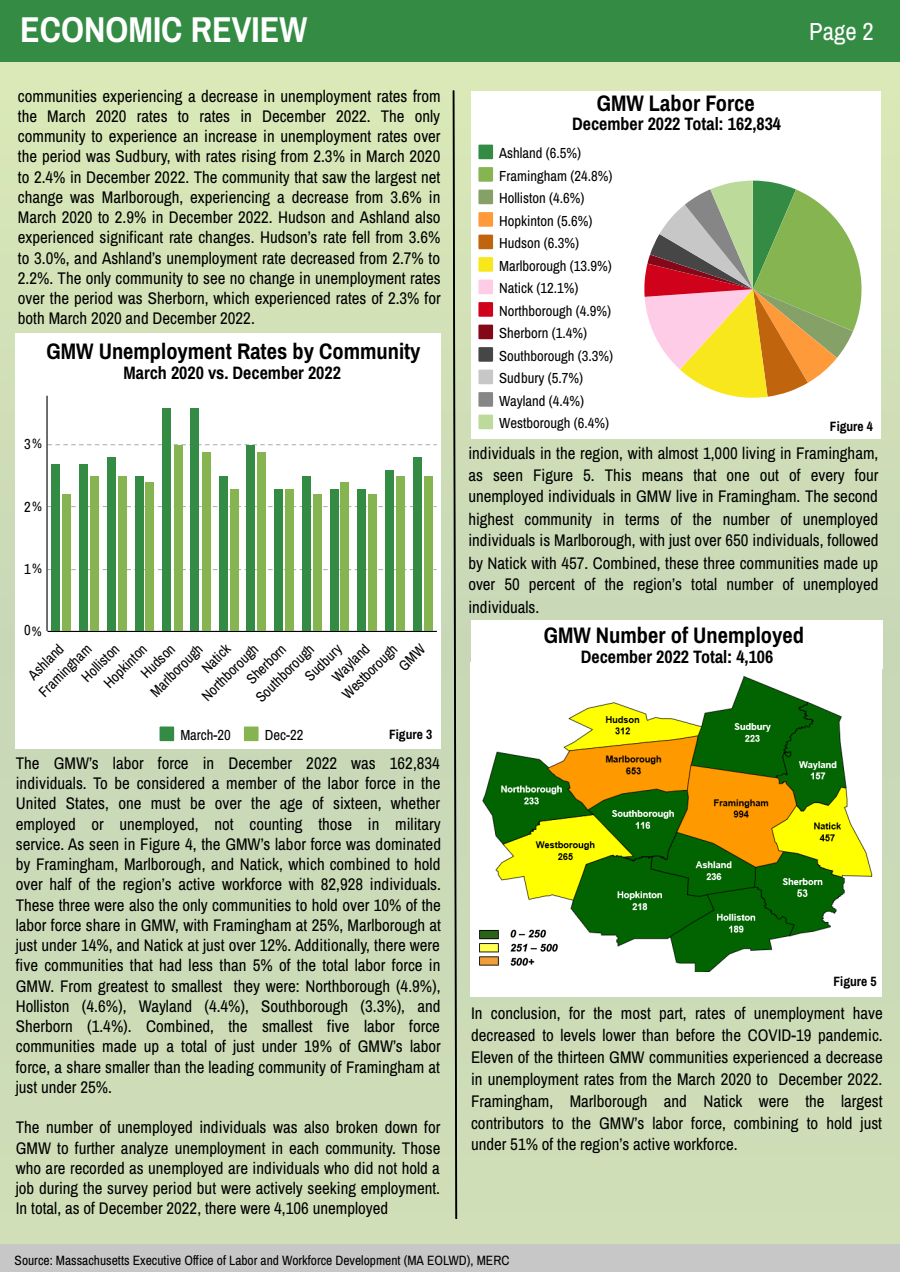
<style>
.page{position:relative;width:900px;height:1272px;background:#fff}
.page>*{position:absolute;margin:0;border:0;box-sizing:border-box;transform-origin:0 0}
.t1{font:700 36px "Archivo Narrow";color:#fff}
.t2{font:24.75px "Archivo Narrow";color:#fff}
.t3{font:700 22.5px "Archivo Narrow";color:#000}
.t4{font:700 18px "Archivo Narrow";color:#000}
.t5{font:16.9px/20.2px "Archivo Narrow";color:#000;text-align:justify}
.t6{font:14.65px "Archivo Narrow";color:#000}
.t7{font:14.6px "Archivo Narrow";color:#000}
.t8{font:13.5px "Archivo Narrow";color:#000}
.t9{font:700 13.5px "Archivo Narrow";color:#000}
.s1{font-size:13.5px}
</style>
<div class="page">
<img style="left:0;top:61px;width:900px;height:1184px">
<div style="left:470px;top:663px;width:412px;height:334px;background:#fff"></div>
<div style="left:0;top:0;width:900px;height:61px;background:#348c44"></div>
<div style="left:0;top:1245px;width:900px;height:27px;background:#c7c7c7"></div>
<div style="left:471px;top:91px;width:410px;height:348px;background:#fff"></div>
<div style="left:471px;top:621px;width:412px;height:48px;background:#fff"></div>
<svg style="left:644px;top:181px;width:218px;height:217px"></svg>
<svg style="left:478px;top:145px;width:15px;height:14px"></svg>
<svg style="left:478px;top:167px;width:15px;height:15px"></svg>
<svg style="left:478px;top:190px;width:15px;height:14px"></svg>
<svg style="left:478px;top:212px;width:15px;height:15px"></svg>
<svg style="left:478px;top:235px;width:15px;height:14px"></svg>
<svg style="left:478px;top:257px;width:15px;height:15px"></svg>
<svg style="left:478px;top:280px;width:15px;height:14px"></svg>
<svg style="left:478px;top:302px;width:15px;height:15px"></svg>
<svg style="left:478px;top:325px;width:15px;height:14px"></svg>
<svg style="left:478px;top:347px;width:15px;height:15px"></svg>
<svg style="left:478px;top:370px;width:15px;height:14px"></svg>
<svg style="left:478px;top:392px;width:15px;height:15px"></svg>
<svg style="left:478px;top:415px;width:15px;height:14px"></svg>
<div style="left:16px;top:334px;width:425px;height:415px;background:#fff"></div>
<svg style="left:48px;top:569px;width:389px;height:1px"></svg>
<svg style="left:48px;top:506px;width:389px;height:1px"></svg>
<svg style="left:48px;top:444px;width:389px;height:1px"></svg>
<hr style="left:48px;top:631px;width:389px;height:1px;background:#000">
<hr style="left:46px;top:396px;width:2px;height:235px;background:#000">
<div style="left:51px;top:464px;width:9px;height:167px;background:#348c44"></div>
<div style="left:79px;top:464px;width:9px;height:167px;background:#348c44"></div>
<div style="left:107px;top:458px;width:9px;height:173px;background:#348c44"></div>
<div style="left:135px;top:477px;width:9px;height:154px;background:#348c44"></div>
<div style="left:162px;top:408px;width:9px;height:223px;background:#348c44"></div>
<div style="left:190px;top:408px;width:9px;height:223px;background:#348c44"></div>
<div style="left:219px;top:477px;width:9px;height:154px;background:#348c44"></div>
<div style="left:246px;top:445px;width:9px;height:186px;background:#348c44"></div>
<div style="left:274px;top:489px;width:9px;height:142px;background:#348c44"></div>
<div style="left:302px;top:477px;width:9px;height:154px;background:#348c44"></div>
<div style="left:330px;top:489px;width:9px;height:142px;background:#348c44"></div>
<div style="left:357px;top:489px;width:9px;height:142px;background:#348c44"></div>
<div style="left:385px;top:470px;width:9px;height:161px;background:#348c44"></div>
<div style="left:413px;top:458px;width:9px;height:173px;background:#348c44"></div>
<div style="left:62px;top:495px;width:9px;height:136px;background:#85b451"></div>
<div style="left:90px;top:477px;width:9px;height:154px;background:#85b451"></div>
<div style="left:118px;top:477px;width:9px;height:154px;background:#85b451"></div>
<div style="left:145px;top:482px;width:9px;height:149px;background:#85b451"></div>
<div style="left:174px;top:445px;width:9px;height:186px;background:#85b451"></div>
<div style="left:202px;top:452px;width:9px;height:179px;background:#85b451"></div>
<div style="left:230px;top:489px;width:9px;height:142px;background:#85b451"></div>
<div style="left:257px;top:452px;width:9px;height:179px;background:#85b451"></div>
<div style="left:285px;top:489px;width:9px;height:142px;background:#85b451"></div>
<div style="left:313px;top:495px;width:9px;height:136px;background:#85b451"></div>
<div style="left:340px;top:482px;width:9px;height:149px;background:#85b451"></div>
<div style="left:368px;top:495px;width:9px;height:136px;background:#85b451"></div>
<div style="left:396px;top:477px;width:9px;height:154px;background:#85b451"></div>
<div style="left:424px;top:477px;width:9px;height:154px;background:#85b451"></div>
<svg style="left:160px;top:727px;width:14px;height:14px"></svg>
<svg style="left:244px;top:727px;width:15px;height:14px"></svg>
<svg style="left:452px;top:89px;width:6px;height:1132px;background:#8c967c"></svg>
<img style="left:482px;top:676px;width:391px;height:295px">
<img style="left:479px;top:926px;width:81px;height:44px">
<p class="t1" style="left:20px;top:5px;width:289px">ECONOMIC REVIEW</p>
<p class="t2" style="left:809px;top:15px;width:66px">Page 2</p>
<p class="t5" style="left:18px;top:85px;width:424px">communities experiencing a decrease in unemployment rates from the March 2020 rates to rates in December 2022. The only community to experience an increase in unemployment rates over the period was Sudbury, with rates rising from 2.3% in March 2020 to 2.4% in December 2022. The community that saw the largest net change was Marlborough, experiencing a decrease from 3.6% in March 2020 to 2.9% in December 2022. Hudson and Ashland also experienced significant rate changes. Hudson’s rate fell from 3.6% to 3.0%, and Ashland’s unemployment rate decreased from 2.7% to 2.2%. The only community to see no change in unemployment rates over the period was Sherborn, which experienced rates of 2.3% for both March 2020 and December 2022.</p>
<p class="t3" style="left:46px;top:335px;width:376px">GMW Unemployment Rates by Community</p>
<p class="t7" style="left:24px;top:434px;width:19px">3<span class="s1">%</span></p>
<p class="t7" style="left:24px;top:497px;width:20px">2<span class="s1">%</span></p>
<p class="t7" style="left:24px;top:558px;width:19px">1<span class="s1">%</span></p>
<p class="t7" style="left:24px;top:620px;width:19px">0<span class="s1">%</span></p>
<p class="t4" style="left:124px;top:360px;width:219px">March 2020 vs. December 2022</p>
<p class="t7" style="left:197px;top:663px;width:35px;rotate:-45deg">Natick</p>
<p class="t7" style="left:327px;top:672px;width:48px;rotate:-45deg">Wayland</p>
<p class="t7" style="left:146px;top:687px;width:69px;rotate:-45deg">Marlborough</p>
<p class="t7" style="left:197px;top:691px;width:75px;rotate:-45deg">Northborough</p>
<p class="t7" style="left:24px;top:670px;width:45px;rotate:-45deg">Ashland</p>
<p class="t7" style="left:251px;top:693px;width:77px;rotate:-45deg">Southborough</p>
<p class="t7" style="left:338px;top:690px;width:73px;rotate:-45deg">Westborough</p>
<p class="t7" style="left:300px;top:671px;width:47px;rotate:-45deg">Sudbury</p>
<p class="t7" style="left:77px;top:672px;width:48px;rotate:-45deg">Hol iston</p>
<p class="t7" style="left:99px;top:678px;width:56px;rotate:-45deg">Hopkinton</p>
<p class="t7" style="left:242px;top:674px;width:51px;rotate:-45deg">Sherborn</p>
<p class="t7" style="left:136px;top:669px;width:43px;rotate:-45deg">Hudson</p>
<p class="t7" style="left:34px;top:687px;width:69px;rotate:-45deg">Framingham</p>
<p class="t7" style="left:180px;top:725px;width:52px">March-20</p>
<p class="t7" style="left:265px;top:725px;width:40px">Dec-22</p>
<p class="t9" style="left:389px;top:725px;width:45px">Figure 3</p>
<p class="t5" style="left:16px;top:753px;width:427px">The GMW’s labor force in December 2022 was 162,834 individuals. To be considered a member of the labor force in the United States, one must be over the age of sixteen, whether employed or unemployed, not counting those in military service. As seen in Figure 4, the GMW’s labor force was dominated by Framingham, Marlborough, and Natick, which combined to hold over half of the region’s active workforce with 82,928 individuals.<br>These three were also the only communities to hold over 10% of the labor force share in GMW, with Framingham at 25%, Marlborough at just under 14%, and Natick at just over 12%. Additionally, there were five communities that had less than 5% of the total labor force in GMW. From greatest to smallest they were: Northborough (4.9%), Holliston (4.6%), Wayland (4.4%), Southborough (3.3%), and Sherborn (1.4%). Combined, the smallest five labor force communities made up a total of just under 19% of GMW’s labor force, a share smaller than the leading community of Framingham at just under 25%.</p>
<p class="t5" style="left:16px;top:1117px;width:426px">The number of unemployed individuals was also broken down for GMW to further analyze unemployment in each community. Those who are recorded as unemployed are individuals who did not hold a job during the survey period but were actively seeking employment.<br>In total, as of December 2022, there were 4,106 unemployed</p>
<p class="t3" style="left:597px;top:88px;width:159px">GMW Labor Force</p>
<p class="t4" style="left:572px;top:111px;width:210px">December 2022 Total: 162,834</p>
<p class="t6" style="left:499px;top:143px;width:83px">Ashland (6.5%)</p>
<p class="t6" style="left:499px;top:165px;width:115px">Framingham (24.8%)</p>
<p class="t6" style="left:499px;top:188px;width:87px">Holliston (4.6%)</p>
<p class="t6" style="left:499px;top:210px;width:95px">Hopkinton (5.6%)</p>
<p class="t6" style="left:499px;top:233px;width:81px">Hudson (6.3%)</p>
<p class="t6" style="left:499px;top:255px;width:114px">Marlborough (13.9%)</p>
<p class="t6" style="left:499px;top:278px;width:81px">Natick (12.1%)</p>
<p class="t6" style="left:499px;top:300px;width:113px">Northborough (4.9%)</p>
<p class="t6" style="left:499px;top:323px;width:89px">Sherborn (1.4%)</p>
<p class="t6" style="left:499px;top:345px;width:116px">Southborough (3.3%)</p>
<p class="t6" style="left:499px;top:368px;width:85px">Sudbury (5.7%)</p>
<p class="t6" style="left:499px;top:390px;width:86px">Wayland (4.4%)</p>
<p class="t6" style="left:499px;top:413px;width:111px">Westborough (6.4%)</p>
<p class="t9" style="left:830px;top:417px;width:45px">Figure 4</p>
<p class="t5" style="left:468px;top:441px;width:412px;line-height:22px">individuals in the region, with almost 1,000 living in Framingham, as seen Figure 5. This means that one out of every four unemployed individuals in GMW live in Framingham. The second highest community in terms of the number of unemployed individuals is Marlborough, with just over 650 individuals, followed by Natick with 457. Combined, these three communities made up over 50 percent of the region’s total number of unemployed individuals.</p>
<p class="t3" style="left:544px;top:619px;width:262px">GMW Number of Unemployed</p>
<p class="t4" style="left:581px;top:644px;width:194px">December 2022 Total: 4,106</p>
<p class="t9" style="left:834px;top:972px;width:45px">Figure 5</p>
<p class="t5" style="left:471px;top:1002px;width:413px;line-height:21.9px">In conclusion, for the most part, rates of unemployment have decreased to levels lower than before the COVID-19 pandemic.<br>Eleven of the thirteen GMW communities experienced a decrease in unemployment rates from the March 2020 to December 2022.<br>Framingham, Marlborough and Natick were the largest contributors to the GMW’s labor force, combining to hold just under 51% of the region’s active workforce.</p>
<p class="t8" style="left:15px;top:1251px;width:496px">Source: Massachusetts Executive Office of Labor and Workforce Development (MA EOLWD), MERC</p>
</div>
